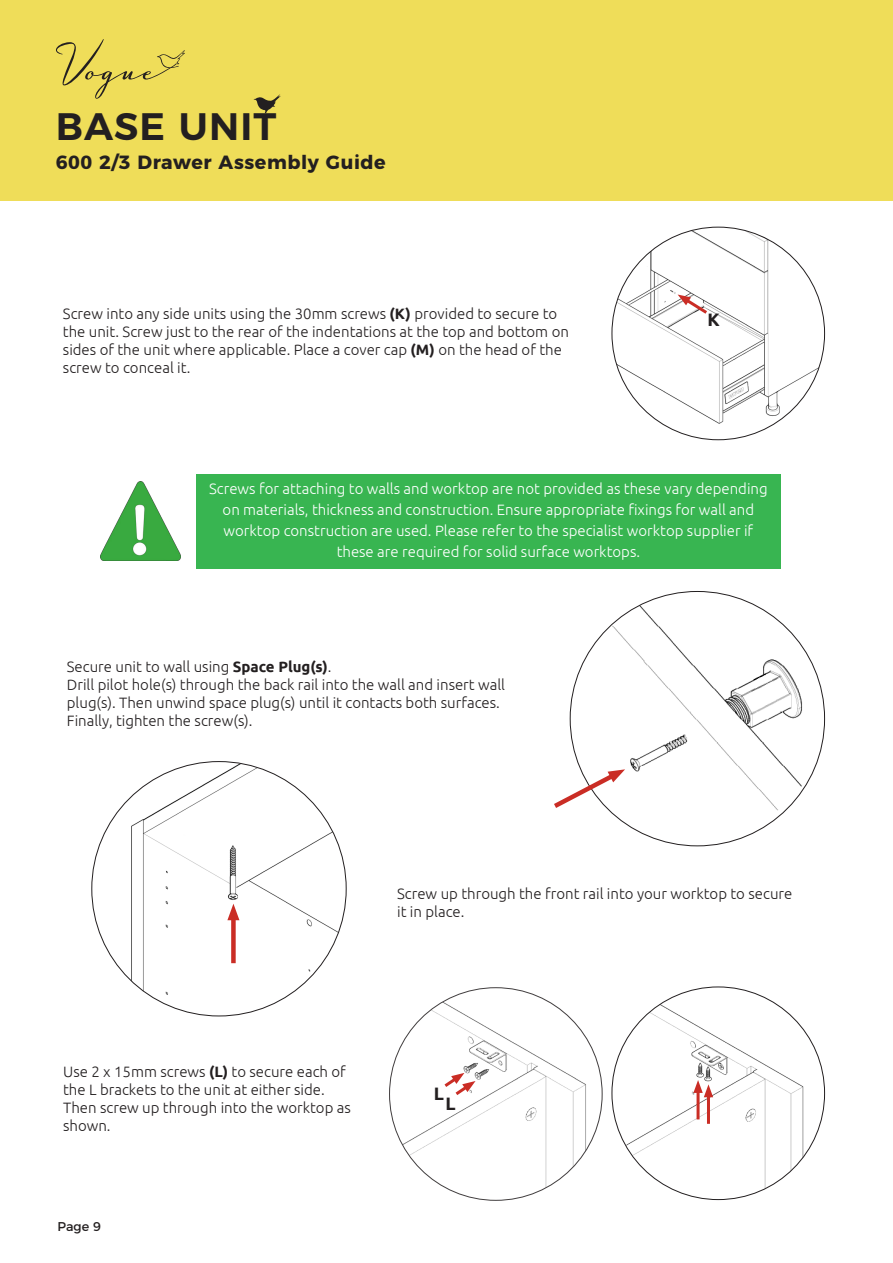
<style>
.page{position:relative;width:893px;height:1263px;background:#fff}
.page>*{position:absolute;margin:0;border:0;box-sizing:border-box;transform-origin:0 0}
.t1{font:600 38.25px "Montserrat";letter-spacing:.03em;color:#231f20}
.t2{font:700 19.05px "Montserrat";letter-spacing:.03em;color:#231f20}
.t3{font:700 18px "Ubuntu";color:#231f20}
.t4{font:300 15px/18px "Ubuntu";color:#231f20}
.t5{font:300 15px/21px "Ubuntu";color:#fff;text-align:center}
.t6{font:12.75px "Montserrat";color:#231f20}
.s1{font-weight:700}
</style>
<div class="page">
<div style="left:0;top:0;width:893px;height:201px;background:#efdd59"></div>
<svg style="left:253px;top:94px;width:28px;height:19px"></svg>
<svg style="left:56px;top:39px;width:129px;height:60px"></svg>
<img style="left:626px;top:994px;width:199px;height:202px">
<img style="left:398px;top:988px;width:204px;height:206px">
<hr style="left:697px;top:1089px;width:3px;height:30px;background:#ca2d25">
<hr style="left:707px;top:1093px;width:3px;height:31px;background:#ca2d25">
<svg style="left:693px;top:1080px;width:20px;height:17px"></svg>
<svg style="left:441px;top:1073px;width:34px;height:25px"></svg>
<img style="left:571px;top:591px;width:254px;height:255px">
<svg style="left:554px;top:768px;width:71px;height:44px"></svg>
<img style="left:612px;top:227px;width:213px;height:198px">
<svg style="left:678px;top:294px;width:32px;height:23px"></svg>
<div style="left:196px;top:474px;width:585px;height:94px;background:#38b551"></div>
<img style="left:100px;top:481px;width:80px;height:80px">
<img style="left:92px;top:761px;width:254px;height:255px;border-radius:127px">
<div style="left:231px;top:914px;width:5px;height:49px;background:#ca2d25"></div>
<svg style="left:227px;top:904px;width:12px;height:16px"></svg>
<h1 class="t1" style="left:56px;top:95px;width:222px">BASE UNIT</h1>
<p class="t2" style="left:56px;top:146px;width:332px">600 2/3 Drawer Assembly Guide</p>
<p class="t4" style="left:63px;top:304px;width:507px">Screw into any side units using the 30mm screws <span class="s1">(K)</span> provided to secure to the unit. Screw just to the rear of the indentations at the top and bottom on sides of the unit where applicable. Place a cover cap <span class="s1">(M)</span> on the head of the screw to conceal it.</p>
<p class="t3" style="left:708px;top:308px;width:14px">K</p>
<p class="t5" style="left:209px;top:478px;width:560px">Screws for attaching to walls and worktop are not provided as these vary depending on materials, thickness and construction. Ensure appropriate fixings for wall and worktop construction are used. Please refer to the specialist worktop supplier if these are required for solid surface worktops.</p>
<p class="t4" style="left:67px;top:657px;width:266px">Secure unit to wall using <span class="s1">Space Plug(s)</span>.</p>
<p class="t4" style="left:67px;top:675px;width:440px">Drill pilot hole(s) through the back rail into the wall and insert wall plug(s). Then unwind space plug(s) until it contacts both surfaces.</p>
<p class="t4" style="left:67px;top:711px;width:187px">Finally, tighten the screw(s).</p>
<p class="t4" style="left:397px;top:885px;width:397px">Screw up through the front rail into your worktop to secure it in place.</p>
<p class="t4" style="left:63px;top:1062px;width:284px">Use 2 x 15mm screws <span class="s1">(L)</span> to secure each of the L brackets to the unit at either side.</p>
<p class="t4" style="left:63px;top:1098px;width:289px">Then screw up through into the worktop as shown.</p>
<p class="t6" style="left:57px;top:1216px;width:45px">Page 9</p>
<p class="t3" style="left:434px;top:1083px;width:12px">L</p>
<p class="t3" style="left:445px;top:1092px;width:12px">L</p>
</div>
